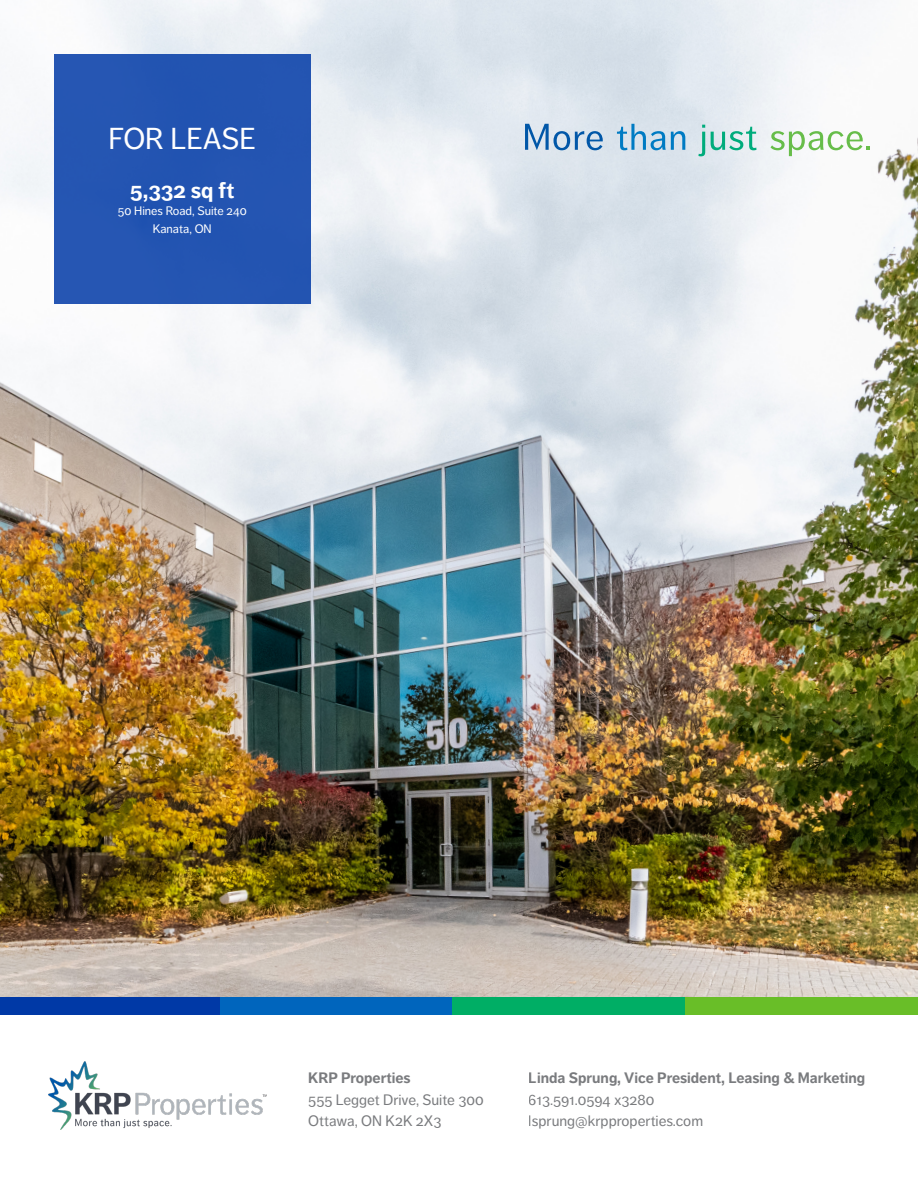
<style>
.page{position:relative;width:918px;height:1188px;background:#fff}
.page>*{position:absolute;margin:0;border:0;box-sizing:border-box;transform-origin:0 0}
.t1{font:30px "Dagny Pro";color:#fff}
.t2{font:700 22.05px "Dagny Pro";color:#fff}
.t3{font:15px/21.6px "Dagny Pro";color:#4d4f53}
.t4{font:700 15px "Dagny Pro";color:#4d4f53}
.t5{font:12.3px "Dagny Pro";color:#fff}
</style>
<div class="page">
<img style="left:0;top:0;width:918px;height:998px">
<div style="left:54px;top:54px;width:256px;height:249px;background:#2455b2"></div>
<div style="left:0;top:998px;width:220px;height:18px;background:#0039a6"></div>
<div style="left:220px;top:998px;width:232px;height:18px;background:#0065bd"></div>
<div style="left:452px;top:998px;width:233px;height:18px;background:#00ae65"></div>
<div style="left:685px;top:998px;width:233px;height:18px;background:#69be28"></div>
<img style="left:49px;top:1061px;width:218px;height:68px">
<svg style="left:525px;top:124px;width:78px;height:26px"></svg>
<svg style="left:617px;top:124px;width:68px;height:26px"></svg>
<svg style="left:698px;top:125px;width:7px;height:31px"></svg>
<svg style="left:711px;top:127px;width:46px;height:23px"></svg>
<svg style="left:771px;top:131px;width:99px;height:25px"></svg>
<p class="t1" style="left:109px;top:121px;width:149px">FOR LEASE</p>
<p class="t2" style="left:130px;top:177px;width:106px">5,332 sq ft</p>
<p class="t5" style="left:118px;top:204px;width:130px">50 Hines Road, Suite 240</p>
<p class="t5" style="left:153px;top:222px;width:60px">Kanata, ON</p>
<p class="t4" style="left:308px;top:1069px;width:104px">KRP Properties</p>
<p class="t3" style="left:308px;top:1089px;width:177px">555 Legget Drive, Suite 300<br>Ottawa, ON K2K 2X3</p>
<p class="t4" style="left:529px;top:1069px;width:338px">Linda Sprung, Vice President, Leasing &amp; Marketing</p>
<p class="t3" style="left:529px;top:1089px;width:176px">613.591.0594 x3280 lsprung@krpproperties.com</p>
</div>
